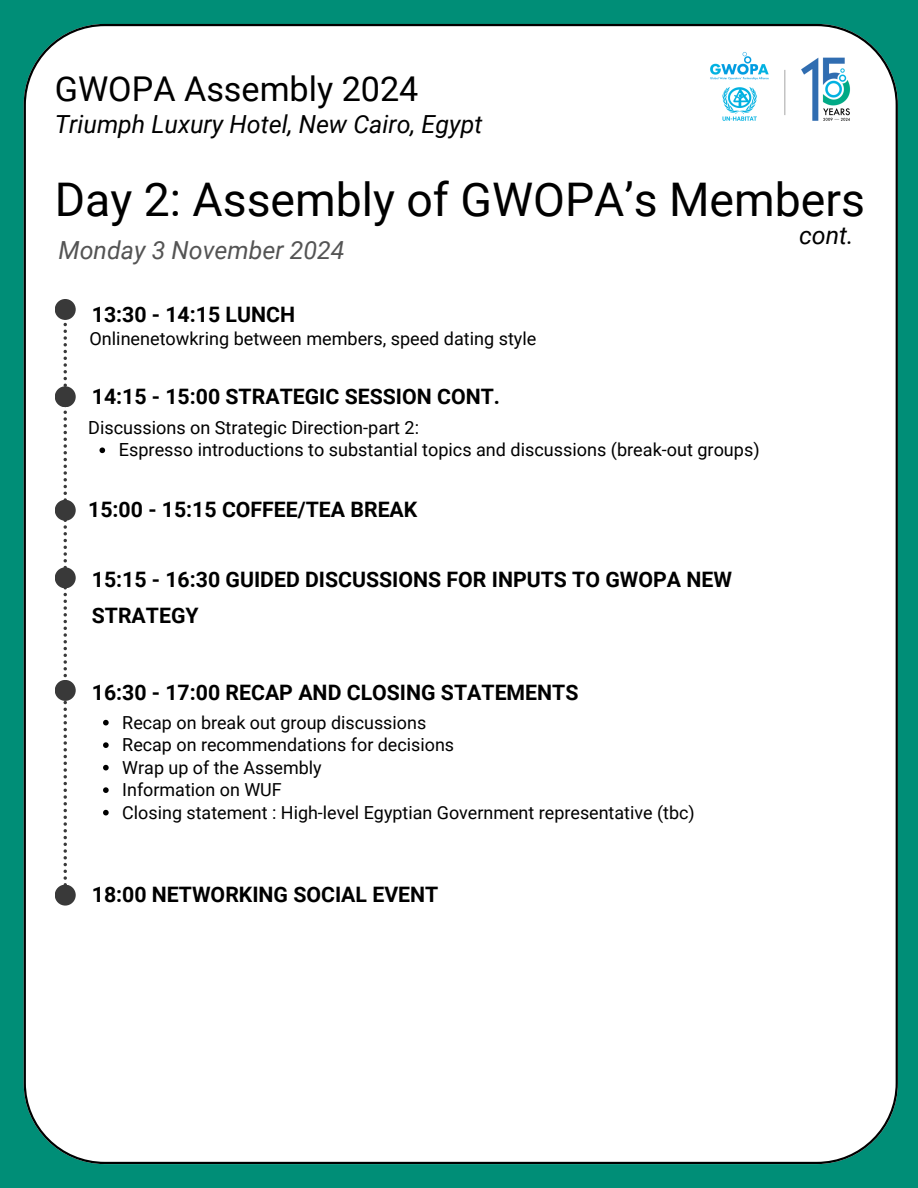
<style>
.page{position:relative;width:918px;height:1188px;background:#008e77}
.page>*{position:absolute;margin:0;border:0;box-sizing:border-box;transform-origin:0 0}
.t1{font:46.35px "Roboto";color:#000}
.t2{font:34.2px "Roboto";color:#000}
.t3{font:italic 24.9px "Roboto";color:#000}
.t4{font:italic 24.9px "Roboto";color:#545454}
.t5{font:700 21.3px/36px "Roboto";color:#000}
.t6{font:18px "Roboto";color:#000}
</style>
<div class="page">
<div style="left:24px;top:24px;width:874px;height:1140px;background:#fff"></div>
<svg style="left:64px;top:320px;width:3px;height:565px"></svg>
<div style="left:55px;top:386px;width:21px;height:21px;background:#393939;border-radius:50%"></div>
<svg style="left:99px;top:447px;width:6px;height:6px"></svg>
<div style="left:55px;top:500px;width:21px;height:21px;background:#393939;border-radius:50%"></div>
<div style="left:55px;top:885px;width:21px;height:21px;background:#393939;border-radius:50%"></div>
<div style="left:55px;top:567px;width:21px;height:21px;background:#393939;border-radius:50%"></div>
<svg style="left:103px;top:720px;width:6px;height:5px"></svg>
<svg style="left:103px;top:742px;width:6px;height:6px"></svg>
<svg style="left:103px;top:765px;width:6px;height:5px"></svg>
<svg style="left:103px;top:787px;width:6px;height:6px"></svg>
<svg style="left:103px;top:810px;width:6px;height:5px"></svg>
<div style="left:55px;top:299px;width:21px;height:21px;background:#393939;border-radius:50%"></div>
<div style="left:55px;top:680px;width:21px;height:21px;background:#393939;border-radius:50%"></div>
<img style="left:709px;top:51px;width:142px;height:70px">
<h2 class="t2" style="left:55px;top:69px;width:365px">GWOPA Assembly 2024</h2>
<p class="t3" style="left:55px;top:110px;width:429px">Triumph Luxury Hotel, New Cairo, Egypt</p>
<h4 class="t1" style="left:55px;top:173px;width:812px">Day 2: Assembly of GWOPA’s Members</h4>
<p class="t3" style="left:799px;top:221px;width:56px">cont.</p>
<p class="t4" style="left:58px;top:236px;width:288px">Monday 3 November 2024</p>
<p class="t5" style="left:92px;top:297px;width:205px">13:30 - 14:15 LUNCH</p>
<h3 class="t6" style="left:90px;top:329px;width:448px">Onlinenetowkring between members, speed dating style</h3>
<h1 class="t5" style="left:92px;top:378px;width:410px">14:15 - 15:00 STRATEGIC SESSION CONT.</h1>
<h3 class="t6" style="left:88px;top:417px;width:332px">Discussions on Strategic Direction-part 2:</h3>
<p class="t6" style="left:119px;top:440px;width:642px">Espresso introductions to substantial topics and discussions (break-out groups)</p>
<h3 class="t5" style="left:88px;top:492px;width:331px">15:00 - 15:15 COFFEE/TEA BREAK</h3>
<p class="t5" style="left:92px;top:562px;width:642px">15:15 - 16:30 GUIDED DISCUSSIONS FOR INPUTS TO GWOPA NEW<br>STRATEGY</p>
<p class="t5" style="left:92px;top:675px;width:488px">16:30 - 17:00 RECAP AND CLOSING STATEMENTS</p>
<h4 class="t6" style="left:122px;top:712px;width:305px">Recap on break out group discussions</h4>
<p class="t6" style="left:122px;top:735px;width:333px">Recap on recommendations for decisions</p>
<p class="t6" style="left:122px;top:757px;width:201px">Wrap up of the Assembly</p>
<h4 class="t6" style="left:122px;top:780px;width:161px">Information on WUF</h4>
<h4 class="t6" style="left:122px;top:802px;width:574px">Closing statement : High-level Egyptian Government representative (tbc)</h4>
<h4 class="t5" style="left:92px;top:877px;width:348px">18:00 NETWORKING SOCIAL EVENT</h4>
</div>
